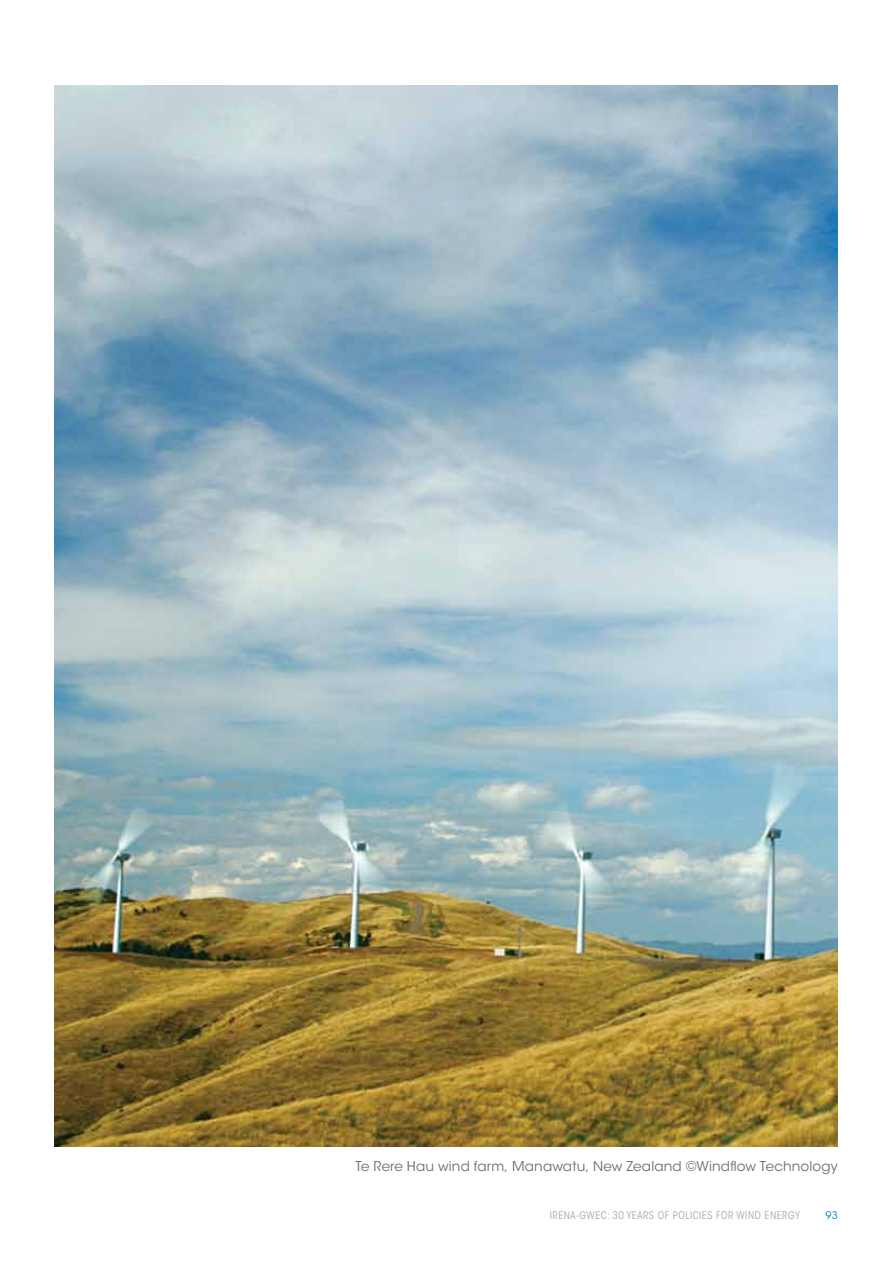
<style>
.page{position:relative;width:893px;height:1263px;background:#fff}
.page>*{position:absolute;margin:0;border:0;box-sizing:border-box;transform-origin:0 0}
.t1{font:13.5px "ITC Avant Garde Std";letter-spacing:.01em;color:#6d6e71}
.t2{font:condensed 10.5px "ITC Avant Garde Std";letter-spacing:.05em;color:#a7a9ac}
.t3{font:10.5px "ITC Avant Garde Std";color:#008abb}
</style>
<div class="page">
<img style="left:54px;top:85px;width:784px;height:1061px">
<p class="t1" style="left:356px;top:1158px;width:484px">Te Rere Hau wind farm, Manawatu, New Zealand ©Windflow Technology</p>
<p class="t2" style="left:550px;top:1209px;width:251px">IRENA-GWEC: 30 YEARS OF POLICIES FOR WIND ENERGY</p>
<p class="t3" style="left:826px;top:1209px;width:14px">93</p>
</div>
